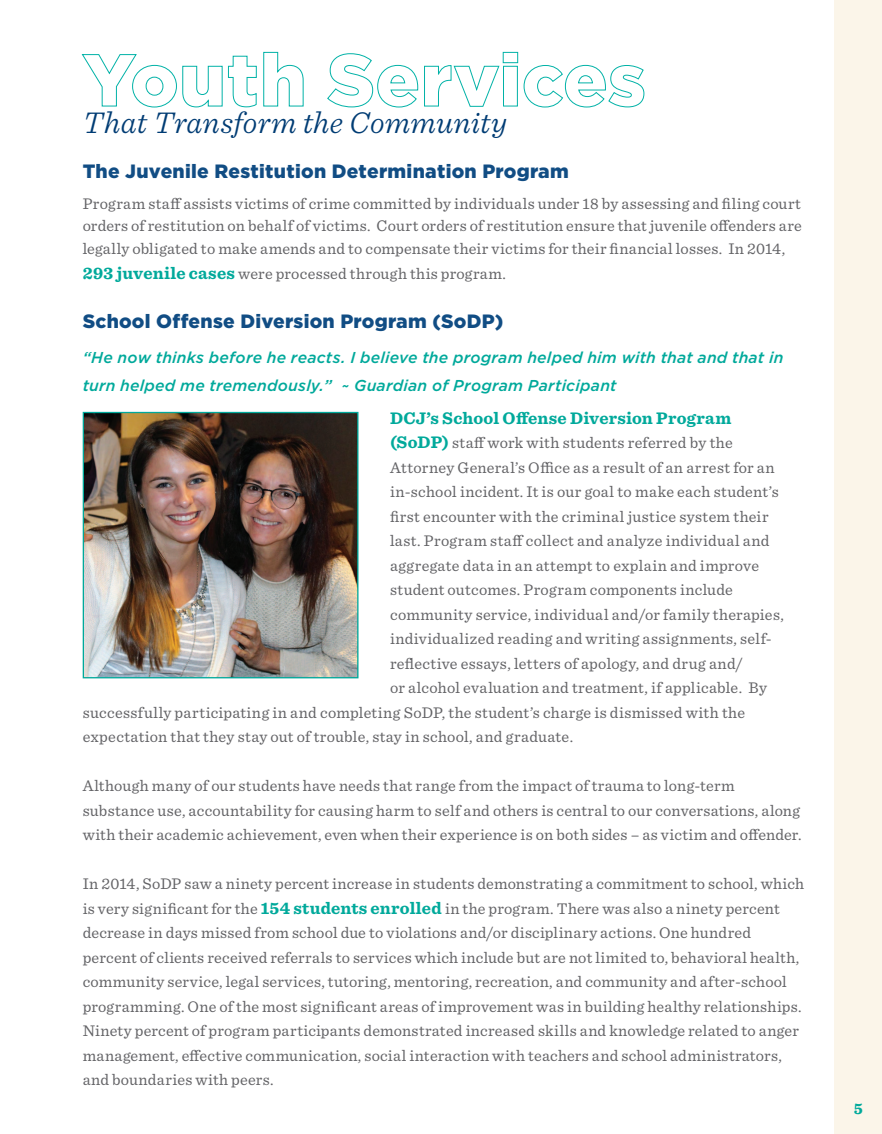
<style>
.page{position:relative;width:882px;height:1134px;background:#fff}
.page>*{position:absolute;margin:0;border:0;box-sizing:border-box;transform-origin:0 0}
.t1{font:italic 300 31.5px "Sentinel";letter-spacing:.01em;color:#003c74}
.subheading{font:900 19.25px "Gotham";letter-spacing:.015em;color:#114d84}
.t2{font:700 17.5px "Sentinel";letter-spacing:.01em;color:#00a99b}
.t3{font:16.1px/24.5px "Sentinel";letter-spacing:.015em;color:#636366}
.t4{font:700 16.1px "Sentinel";color:#00a99b}
.bullets{font:italic 500 15.75px/28px "Gotham";letter-spacing:.015em;color:#00a99b}
.s1{font-weight:700;font-size:17.5px;color:#00a99b}
</style>
<div class="page">
<div style="left:835px;top:0;width:47px;height:1134px;background:#fbf5e9"></div>
<svg style="left:81px;top:54px;width:176px;height:54px"></svg>
<svg style="left:263px;top:52px;width:41px;height:55px"></svg>
<svg style="left:327px;top:52px;width:318px;height:56px"></svg>
<img style="left:85px;top:414px;width:272px;height:262px">
<div style="left:83px;top:412px;width:276px;height:266px;border:1px solid #00a99b"></div>
<p class="t1" style="left:83px;top:99px;width:426px">That Transform the Community</p>
<p class="subheading" style="left:83px;top:159px;width:488px">The Juvenile Restitution Determination Program</p>
<p class="t3" style="left:83px;top:191px;width:721px;line-height:22.8px;text-align:justify">Program staff assists victims of crime committed by individuals under 18 by assessing and filing court orders of restitution on behalf of victims. Court orders of restitution ensure that juvenile offenders are legally obligated to make amends and to compensate their victims for their financial losses. In 2014,</p>
<p class="t3" style="left:83px;top:260px;width:425px"><span class="s1">293 juvenile cases</span> were processed through this program.</p>
<p class="subheading" style="left:83px;top:309px;width:422px">School Offense Diversion Program (SoDP)</p>
<p class="bullets" style="left:83px;top:344px;width:702px">“He now thinks before he reacts. I believe the program helped him with that and that in turn helped me tremendously.” ~ Guardian of Program Participant</p>
<p class="t2" style="left:390px;top:404px;width:343px">DCJ’s School Offense Diversion Program</p>
<p class="t3" style="left:390px;top:430px;width:344px"><span class="s1">(SoDP)</span> staff work with students referred by the</p>
<p class="t3" style="left:390px;top:454px;width:386px">Attorney General’s Office as a result of an arrest for an</p>
<p class="t3" style="left:390px;top:479px;width:390px">in-school incident. It is our goal to make each student’s</p>
<p class="t3" style="left:390px;top:503px;width:380px">first encounter with the criminal justice system their</p>
<p class="t3" style="left:390px;top:528px;width:381px">last. Program staff collect and analyze individual and</p>
<p class="t3" style="left:390px;top:552px;width:371px">aggregate data in an attempt to explain and improve</p>
<p class="t3" style="left:390px;top:577px;width:344px">student outcomes. Program components include</p>
<p class="t3" style="left:390px;top:601px;width:395px">community service, individual and/or family therapies,</p>
<p class="t3" style="left:390px;top:626px;width:383px">individualized reading and writing assignments, self-</p>
<p class="t3" style="left:390px;top:650px;width:355px">reflective essays, letters of apology, and drug and/</p>
<p class="t3" style="left:390px;top:675px;width:378px">or alcohol evaluation and treatment, if applicable. By</p>
<p class="t3" style="left:83px;top:699px;width:664px">successfully participating in and completing SoDP, the student’s charge is dismissed with the</p>
<p class="t3" style="left:83px;top:724px;width:492px">expectation that they stay out of trouble, stay in school, and graduate.</p>
<p class="t3" style="left:83px;top:773px;width:720px">Although many of our students have needs that range from the impact of trauma to long-term substance use, accountability for causing harm to self and others is central to our conversations, along with their academic achievement, even when their experience is on both sides – as victim and offender.</p>
<p class="t3" style="left:83px;top:871px;width:723px">In 2014, SoDP saw a ninety percent increase in students demonstrating a commitment to school, which is very significant for the <span class="s1">154 students enrolled</span> in the program. There was also a ninety percent decrease in days missed from school due to violations and/or disciplinary actions. One hundred percent of clients received referrals to services which include but are not limited to, behavioral health, community service, legal services, tutoring, mentoring, recreation, and community and after-school programming. One of the most significant areas of improvement was in building healthy relationships.<br>Ninety percent of program participants demonstrated increased skills and knowledge related to anger management, effective communication, social interaction with teachers and school administrators, and boundaries with peers.</p>
<p class="t4" style="left:854px;top:1096px;width:11px">5</p>
</div>
